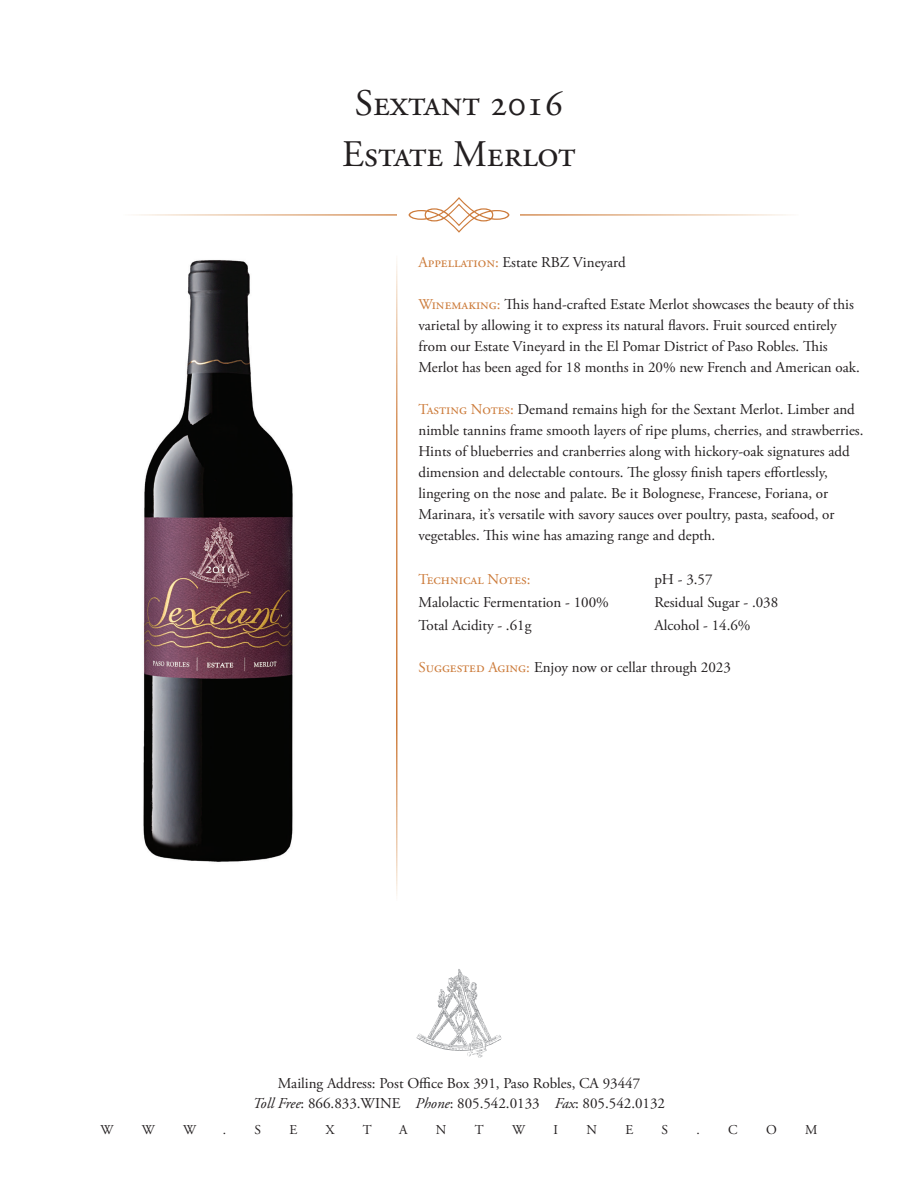
<style>
.page{position:relative;width:918px;height:1188px;background:#fff}
.page>*{position:absolute;margin:0;border:0;box-sizing:border-box;transform-origin:0 0}
.t1{font:37.5px "Adobe Garamond Pro";color:#231f20}
.t2{font:15px/21px "Adobe Garamond Pro";color:#231f20}
.t3{font:15px "Adobe Garamond Pro";color:#cc7b3a}
.t4{font:13.5px "Adobe Garamond Pro";color:#231f20}
.s1{color:#cc7b3a}
.s2{font-style:italic}
</style>
<div class="page">
<svg style="left:409px;top:197px;width:100px;height:36px"></svg>
<svg style="left:417px;top:969px;width:84px;height:88px"></svg>
<img style="left:143px;top:260px;width:150px;height:602px">
<p class="t1" style="left:355px;top:81px;width:210px">Sextant 2016</p>
<p class="t1" style="left:342px;top:132px;width:235px">Estate Merlot</p>
<p class="t2" style="left:418px;top:253px;width:209px"><span class="s1">Appellation:</span> Estate RBZ Vineyard</p>
<p class="t2" style="left:418px;top:295px;width:443px"><span class="s1">Winemaking:</span> This hand-crafted Estate Merlot showcases the beauty of this varietal by allowing it to express its natural flavors. Fruit sourced entirely from our Estate Vineyard in the El Pomar District of Paso Robles. This Merlot has been aged for 18 months in 20% new French and American oak.</p>
<p class="t2" style="left:418px;top:400px;width:447px"><span class="s1">Tasting Notes:</span> Demand remains high for the Sextant Merlot. Limber and nimble tannins frame smooth layers of ripe plums, cherries, and strawberries.<br>Hints of blueberries and cranberries along with hickory-oak signatures add dimension and delectable contours. The glossy finish tapers effortlessly, lingering on the nose and palate. Be it Bolognese, Francese, Foriana, or Marinara, it’s versatile with savory sauces over poultry, pasta, seafood, or vegetables. This wine has amazing range and depth.</p>
<p class="t3" style="left:418px;top:570px;width:114px">Technical Notes:</p>
<p class="t2" style="left:654px;top:570px;width:60px">pH - 3.57</p>
<p class="t2" style="left:418px;top:592px;width:192px">Malolactic Fermentation - 100%</p>
<p class="t2" style="left:654px;top:592px;width:125px">Residual Sugar - .038</p>
<p class="t2" style="left:418px;top:615px;width:115px">Total Acidity - .61g</p>
<p class="t2" style="left:654px;top:615px;width:98px">Alcohol - 14.6%</p>
<p class="t2" style="left:418px;top:657px;width:314px"><span class="s1">Suggested Aging:</span> Enjoy now or cellar through 2023</p>
<p class="t2" style="left:253px;top:1074px;width:414px;line-height:19.5px;text-align:center">Mailing Address: Post Office Box 391, Paso Robles, CA 93447<br><span class="s2">Toll Free</span>: 866.833.WINE <span class="s2">Phone</span>: 805.542.0133 <span class="s2">Fax</span>: 805.542.0132</p>
<p class="t4" style="left:101px;top:1122px;width:14px">W</p>
<p class="t4" style="left:142px;top:1122px;width:14px">W</p>
<p class="t4" style="left:183px;top:1122px;width:14px">W</p>
<p class="t4" style="left:223px;top:1122px;width:5px">.</p>
<p class="t4" style="left:255px;top:1122px;width:8px">S</p>
<p class="t4" style="left:290px;top:1122px;width:9px">E</p>
<p class="t4" style="left:326px;top:1122px;width:10px">X</p>
<p class="t4" style="left:363px;top:1122px;width:10px">T</p>
<p class="t4" style="left:399px;top:1122px;width:10px">A</p>
<p class="t4" style="left:436px;top:1122px;width:12px">N</p>
<p class="t4" style="left:475px;top:1122px;width:10px">T</p>
<p class="t4" style="left:512px;top:1122px;width:14px">W</p>
<p class="t4" style="left:554px;top:1122px;width:6px">I</p>
<p class="t4" style="left:586px;top:1122px;width:12px">N</p>
<p class="t4" style="left:625px;top:1122px;width:9px">E</p>
<p class="t4" style="left:662px;top:1122px;width:8px">S</p>
<p class="t4" style="left:697px;top:1122px;width:5px">.</p>
<p class="t4" style="left:728px;top:1122px;width:11px">C</p>
<p class="t4" style="left:766px;top:1122px;width:12px">O</p>
<p class="t4" style="left:805px;top:1122px;width:14px">M</p>
</div>
